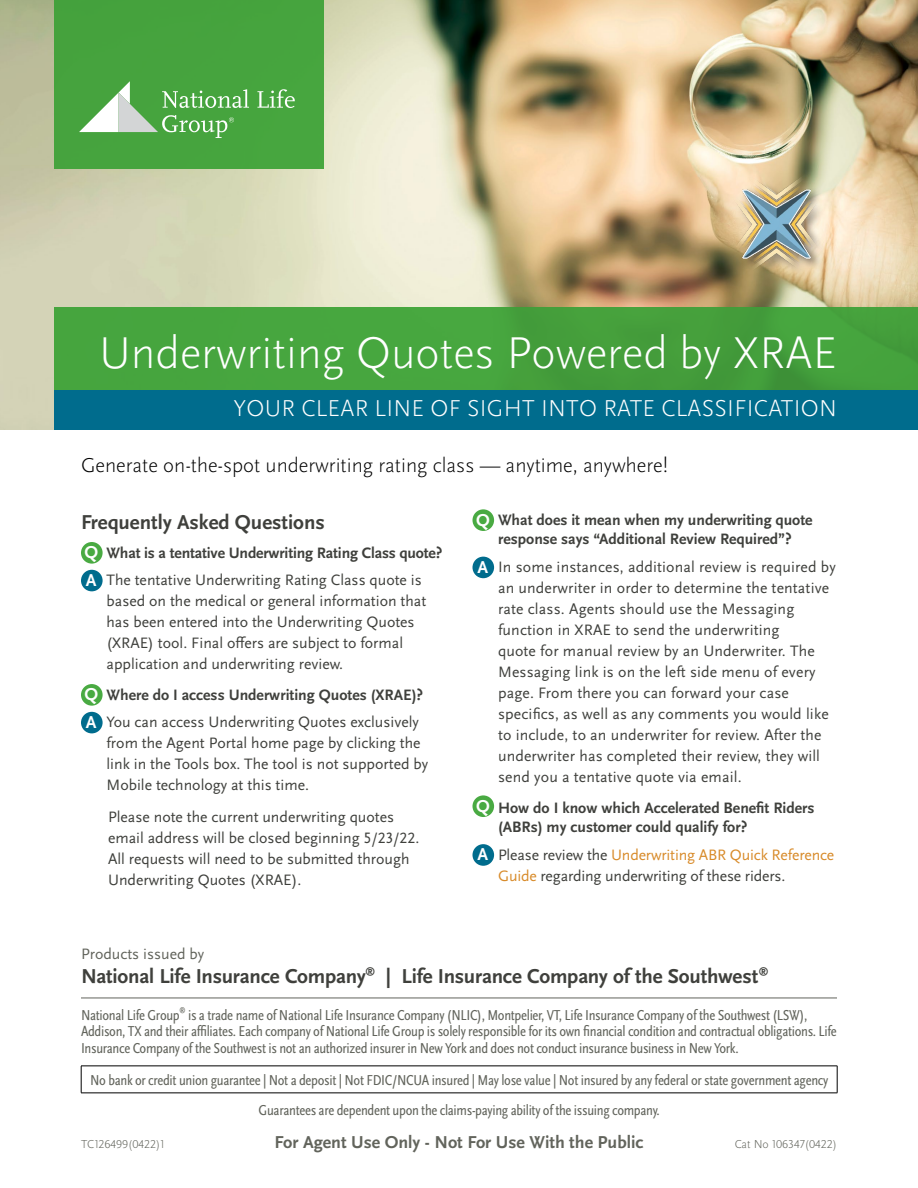
<style>
.page{position:relative;width:918px;height:1188px;background:#fff}
.page>*{position:absolute;margin:0;border:0;box-sizing:border-box;transform-origin:0 0}
.t1{font:300 46.5px "Scala Sans OT";color:#fff}
.t2{font:300 24px "Scala Sans OT";letter-spacing:.01em;color:#fff}
.t3{font:700 21px "Scala Sans OT";letter-spacing:-.01em;color:#3f403c}
.t4{font:300 21px "Scala Sans OT";color:#000}
.t5{font:700 18px "Scala Sans OT";color:#62645c}
.t6{font:15.75px/21px "Scala Sans OT";color:#3f403c}
.t7{font:700 15.75px/19.5px "Scala Sans OT";color:#3f403c}
.t8{font:15.75px "Scala Sans OT";color:#62645c}
.t9{font:condensed 15px/16.5px "Scala Sans OT";letter-spacing:-.02em;color:#62645c}
.t10{font:300 12px "Scala Sans OT";color:#62645c}
.t11{font:condensed 7.5px "Scala Sans OT";color:#62645c}
.s1{font-size:18px;color:#fff}
.s2{font-weight:400}
.s3{font-weight:700;font-size:18px;color:#fff}
.s4{font-weight:700}
.s5{color:#d88b2a}
</style>
<div class="page">
<img style="left:0;top:0;width:918px;height:430px">
<div style="left:54px;top:307px;width:864px;height:83px;background:#49aa42"></div>
<div style="left:54px;top:390px;width:864px;height:40px;background:#006c8d"></div>
<div style="left:81px;top:542px;width:22px;height:22px;background:#49aa42;border-radius:50%"></div>
<div style="left:81px;top:570px;width:22px;height:21px;background:#006c8d;border-radius:50%"></div>
<div style="left:81px;top:684px;width:22px;height:22px;background:#49aa42;border-radius:50%"></div>
<div style="left:81px;top:712px;width:22px;height:21px;background:#006c8d;border-radius:50%"></div>
<div style="left:473px;top:509px;width:21px;height:22px;background:#49aa42;border-radius:50%"></div>
<div style="left:473px;top:557px;width:21px;height:21px;background:#006c8d;border-radius:50%"></div>
<div style="left:473px;top:795px;width:21px;height:22px;background:#49aa42;border-radius:50%"></div>
<div style="left:473px;top:844px;width:21px;height:22px;background:#006c8d;border-radius:50%"></div>
<div style="left:54px;top:0;width:270px;height:169px;background:#49aa42"></div>
<svg style="left:257px;top:89px;width:38px;height:19px"></svg>
<svg style="left:79px;top:81px;width:170px;height:57px"></svg>
<hr style="left:81px;top:998px;width:756px;height:1px;background:#62645c">
<hr style="left:81px;top:1066px;width:756px;height:1px;background:#000">
<svg style="left:81px;top:1066px;width:1px;height:27px"></svg>
<svg style="left:837px;top:1066px;width:1px;height:27px"></svg>
<hr style="left:81px;top:1093px;width:756px;height:1px;background:#000">
<div style="left:734px;top:176px;width:93px;height:103px;background:#000;opacity:.53"></div>
<img style="left:729px;top:172px;width:95px;height:103px">
<h1 class="t1" style="left:99px;top:325px;width:740px">Underwriting Quotes Powered by XRAE</h1>
<h2 class="t2" style="left:234px;top:394px;width:605px">YOUR CLEAR LINE OF SIGHT INTO RATE CLASSIFICATION</h2>
<h3 class="t4" style="left:81px;top:452px;width:588px">Generate on-the-spot underwriting rating class — anytime, anywhere!</h3>
<h3 class="t3" style="left:81px;top:510px;width:245px">Frequently Asked Questions</h3>
<p class="t7" style="left:85px;top:539px;width:359px;line-height:27.8px"><span class="s1">Q</span> What is a tentative Underwriting Rating Class quote?<br><span class="s1">A</span> <span class="s2">The tentative Underwriting Rating Class quote is</span></p>
<p class="t6" style="left:107px;top:591px;width:321px">based on the medical or general information that has been entered into the Underwriting Quotes (XRAE) tool. Final offers are subject to formal application and underwriting review.</p>
<p class="t6" style="left:85px;top:681px;width:340px;line-height:27.8px"><span class="s3">Q</span> <span class="s4">Where do I access Underwriting Quotes (XRAE)?<br></span><span class="s3">A</span> You can access Underwriting Quotes exclusively</p>
<p class="t6" style="left:107px;top:733px;width:323px">from the Agent Portal home page by clicking the link in the Tools box. The tool is not supported by<br>Mobile technology at this time.</p>
<p class="t6" style="left:108px;top:807px;width:313px">Please note the current underwriting quotes email address will be closed beginning 5/23/22.<br>All requests will need to be submitted through Underwriting Quotes (XRAE).</p>
<p class="t7" style="left:476px;top:510px;width:338px;text-align:center"><span class="s1">Q</span> What does it mean when my underwriting quote response says “Additional Review Required”?</p>
<p class="t6" style="left:498px;top:557px;width:339px;text-indent:-21px"><span class="s3">A</span> In some instances, additional review is required by an underwriter in order to determine the tentative rate class. Agents should use the Messaging function in XRAE to send the underwriting<br>quote for manual review by an Underwriter. The Messaging link is on the left side menu of every page. From there you can forward your case specifics, as well as any comments you would like to include, to an underwriter for review. After the underwriter has completed their review, they will send you a tentative quote via email.</p>
<p class="t7" style="left:498px;top:798px;width:318px;text-indent:-22px"><span class="s1">Q</span> How do I know which Accelerated Benefit Riders (ABRs) my customer could qualify for?</p>
<p class="t6" style="left:498px;top:844px;width:338px;text-indent:-21px"><span class="s3">A</span> Please review the <span class="s5">Underwriting ABR Quick Reference<br>Guide</span> regarding underwriting of these riders.</p>
<p class="t8" style="left:81px;top:945px;width:125px">Products issued by</p>
<h3 class="t3" style="left:81px;top:964px;width:689px">National Life Insurance Company<sup>®</sup> | Life Insurance Company of the Southwest<sup>®</sup></h3>
<p class="t9" style="left:81px;top:1007px;width:100px">National Life Group</p>
<p class="t11" style="left:179px;top:1006px;width:8px">®</p>
<p class="t9" style="left:81px;top:1007px;width:757px;text-indent:107px">is a trade name of National Life Insurance Company (NLIC), Montpelier, VT, Life Insurance Company of the Southwest (LSW),<br>Addison, TX and their affiliates. Each company of National Life Group is solely responsible for its own financial condition and contractual obligations. Life<br>Insurance Company of the Southwest is not an authorized insurer in New York and does not conduct insurance business in New York.</p>
<p class="t9" style="left:90px;top:1065px;width:740px;line-height:30px;text-align:center">No bank or credit union guarantee | Not a deposit | Not FDIC/NCUA insured | May lose value | Not insured by any federal or state government agency<br>Guarantees are dependent upon the claims-paying ability of the issuing company.</p>
<p class="t10" style="left:81px;top:1136px;width:85px">TC126499(0422)1</p>
<p class="t5" style="left:275px;top:1131px;width:370px">For Agent Use Only - Not For Use With the Public</p>
<p class="t10" style="left:735px;top:1136px;width:104px">Cat No 106347(0422)</p>
</div>
